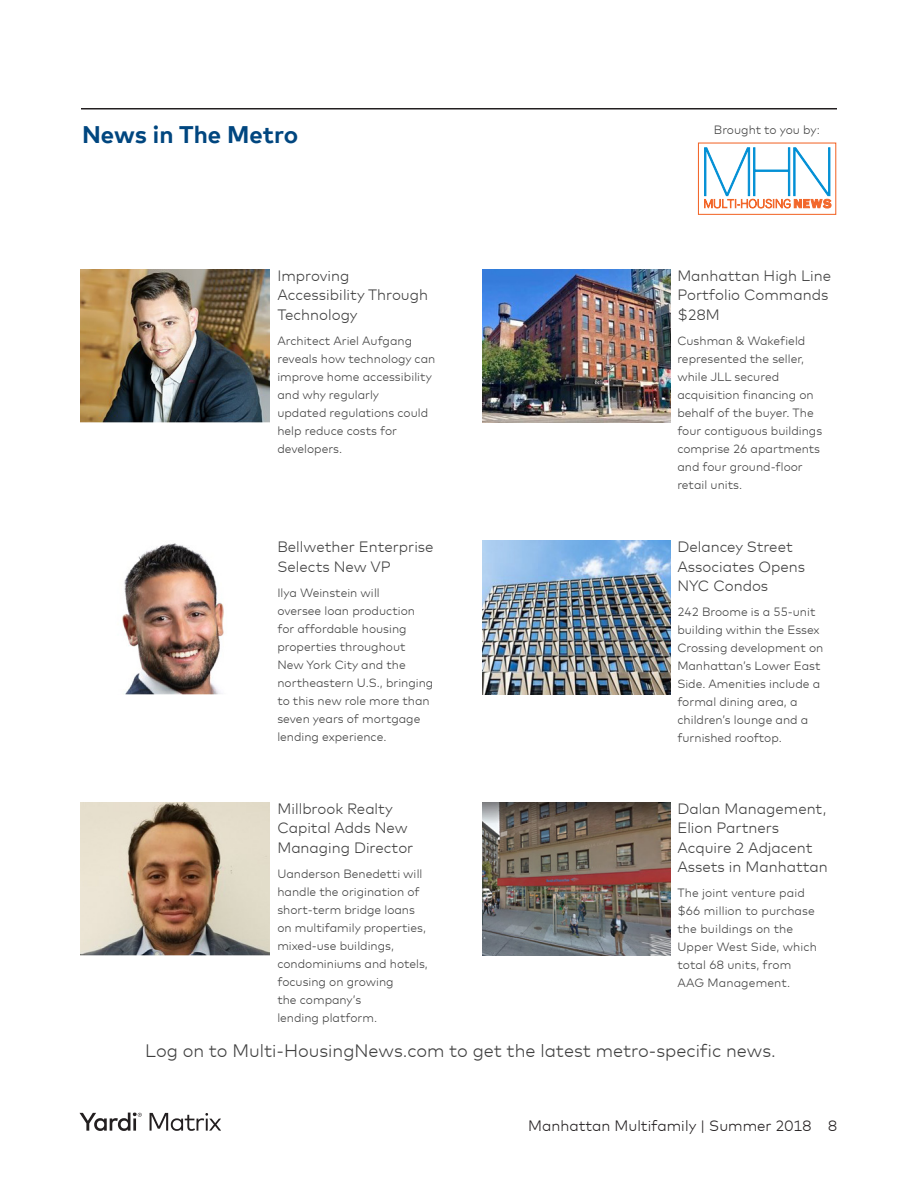
<style>
.page{position:relative;width:918px;height:1188px;background:#fff}
.page>*{position:absolute;margin:0;border:0;box-sizing:border-box;transform-origin:0 0}
.Matrix_SubHead{font:700 24px "Mark Offc Pro";color:#00467f}
.Matrix_News{font:300 18px "Mark Offc Pro";color:#3f3f3f}
.Matrix_News-2{font:300 15px/19.5px "Mark Offc Pro";color:#3f3f3f}
.t1{font:300 15px "Mark Offc Pro";color:#231f20}
.Matrix_News-3{font:300 12px/18px "Mark Offc Pro";color:#3f3f3f}
.Matrix_Body_Bullets{font:300 12px "Mark Offc Pro";color:#414141}
</style>
<div class="page">
<hr style="left:81px;top:108px;width:756px;height:2px;background:#231f20">
<svg style="left:80px;top:1112px;width:62px;height:19px"></svg>
<svg style="left:150px;top:1113px;width:71px;height:18px"></svg>
<div style="left:698px;top:143px;width:138px;height:72px;border:1px solid #f2672b"></div>
<svg style="left:704px;top:147px;width:128px;height:62px"></svg>
<img style="left:81px;top:269px;width:188px;height:154px">
<img style="left:122px;top:543px;width:102px;height:151px">
<img style="left:482px;top:269px;width:189px;height:154px">
<img style="left:81px;top:802px;width:188px;height:153px">
<img style="left:482px;top:802px;width:189px;height:153px">
<img style="left:482px;top:541px;width:189px;height:153px">
<p class="Matrix_SubHead" style="left:82px;top:116px;width:217px">News in The Metro</p>
<p class="Matrix_Body_Bullets" style="left:714px;top:120px;width:107px">Brought to you by:</p>
<p class="Matrix_News-2" style="left:277px;top:265px;width:152px">Improving<br>Accessibility Through<br>Technology</p>
<p class="Matrix_News-3" style="left:277px;top:330px;width:159px">Architect Ariel Aufgang reveals how technology can improve home accessibility and why regularly<br>updated regulations could help reduce costs for developers.</p>
<p class="Matrix_News-2" style="left:277px;top:536px;width:158px">Bellwether Enterprise<br>Selects New VP</p>
<p class="Matrix_News-3" style="left:277px;top:582px;width:157px">Ilya Weinstein will<br>oversee loan production for affordable housing properties throughout<br>New York City and the northeastern U.S., bringing to this new role more than seven years of mortgage lending experience.</p>
<p class="Matrix_News-2" style="left:277px;top:798px;width:138px">Millbrook Realty<br>Capital Adds New<br>Managing Director</p>
<p class="Matrix_News-3" style="left:277px;top:863px;width:152px">Uanderson Benedetti will handle the origination of short-term bridge loans on multifamily properties, mixed-use buildings, condominiums and hotels, focusing on growing<br>the company’s<br>lending platform.</p>
<p class="Matrix_News-2" style="left:677px;top:265px;width:155px">Manhattan High Line<br>Portfolio Commands $28M</p>
<p class="Matrix_News-3" style="left:677px;top:330px;width:146px">Cushman &amp; Wakefield represented the seller, while JLL secured acquisition financing on behalf of the buyer. The four contiguous buildings comprise 26 apartments and four ground-floor retail units.</p>
<p class="Matrix_News-2" style="left:677px;top:536px;width:129px">Delancey Street<br>Associates Opens<br>NYC Condos</p>
<p class="Matrix_News-3" style="left:677px;top:602px;width:148px">242 Broome is a 55-unit building within the Essex<br>Crossing development on<br>Manhattan’s Lower East<br>Side. Amenities include a formal dining area, a children’s lounge and a furnished rooftop.</p>
<p class="Matrix_News-2" style="left:677px;top:798px;width:152px">Dalan Management,<br>Elion Partners<br>Acquire 2 Adjacent<br>Assets in Manhattan</p>
<p class="Matrix_News-3" style="left:677px;top:883px;width:141px">The joint venture paid $66 million to purchase the buildings on the<br>Upper West Side, which total 68 units, from<br>AAG Management.</p>
<p class="Matrix_News" style="left:145px;top:1037px;width:632px">Log on to Multi-HousingNews.com to get the latest metro-specific news.</p>
<p class="t1" style="left:528px;top:1115px;width:310px">Manhattan Multifamily | Summer 2018 8</p>
</div>
